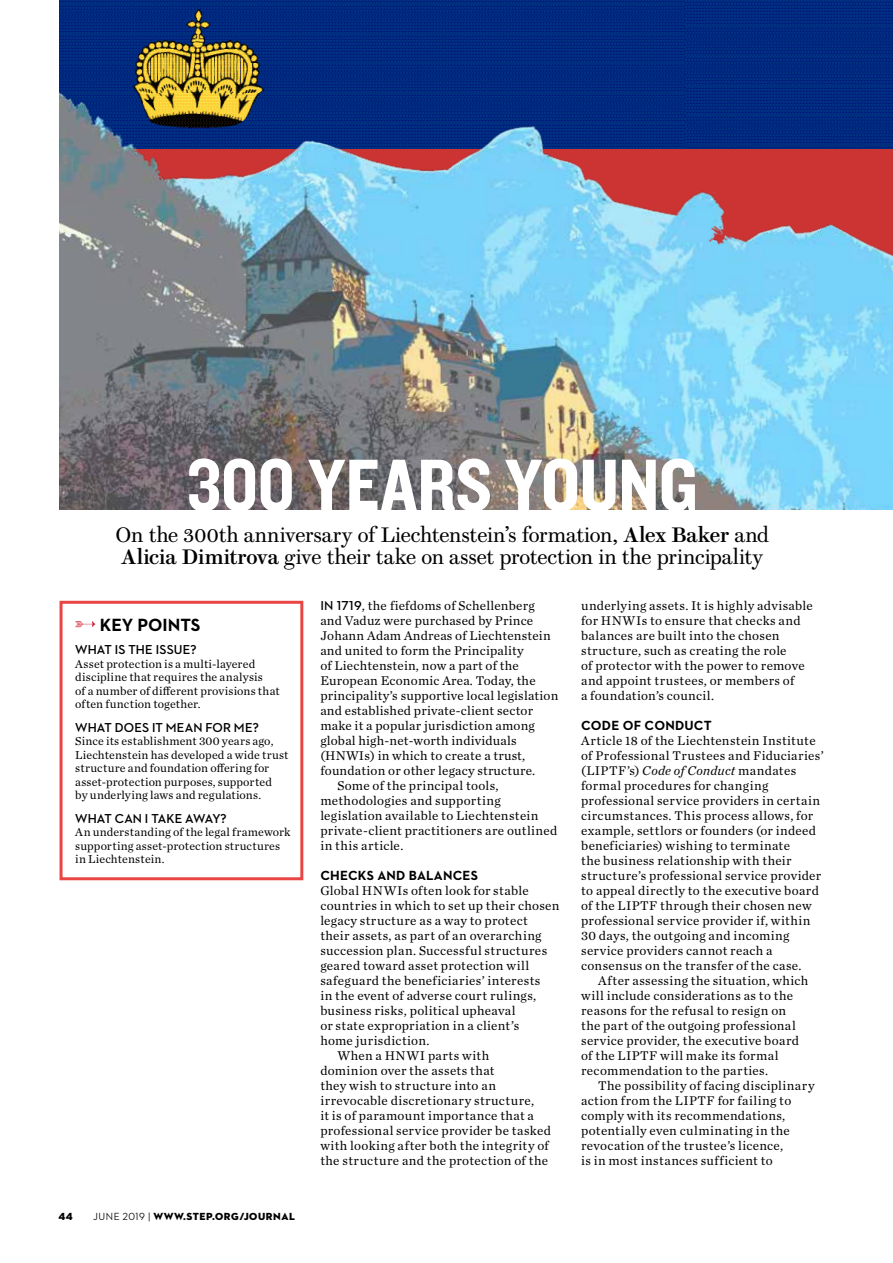
<style>
.page{position:relative;width:893px;height:1263px;background:#fff}
.page>*{position:absolute;margin:0;border:0;box-sizing:border-box;transform-origin:0 0}
.t1{font:75.9px "Knockout HTF50 Welterweight";letter-spacing:-.01em;color:#fff}
.t2{font:21px/22.5px "Brunel Text";letter-spacing:-.005em;color:#000}
.t3{font:700 18px "Neutraface 2 Text";color:#000}
.t4{font:700 13.5px "Neutraface 2 Text";letter-spacing:.015em;color:#000}
.t5{font:13.2px/15px "Chronicle Text G1";letter-spacing:.02em;color:#000}
.t6{font:700 13.2px "Neutraface 2 Display";letter-spacing:.005em;color:#000}
.t7{font:12px/13.5px "Chronicle Text G1";letter-spacing:.015em;color:#000}
.t8{font:10.5px "Neutraface 2 Display Titling";letter-spacing:.05em;color:#000}
.s1{font-weight:500}
.s2{font-family:"Neutraface 2 Display";font-weight:500}
.s3{font-family:"Neutraface 2 Text";font-weight:600}
.s4{font-style:italic}
</style>
<div class="page">
<img style="left:685px;top:0;width:208px;height:77px">
<img style="left:60px;top:0;width:625px;height:77px">
<img style="left:60px;top:77px;width:833px;height:433px">
<svg style="left:75px;top:621px;width:21px;height:6px"></svg>
<div style="left:60px;top:601px;width:243px;height:279px;border:3px solid #e94545"></div>
<h1 class="t1" style="left:187px;top:445px;width:513px">300 YEARS YOUNG</h1>
<h2 class="t2" style="left:115px;top:524px;width:655px">On the 300th anniversary of Liechtenstein’s formation, <span class="s1">Alex Baker</span> and<br><span class="s1">Alicia Dimitrova</span> give their take on asset protection in the principality</h2>
<h3 class="t3" style="left:100px;top:613px;width:102px">KEY POINTS</h3>
<p class="t6" style="left:75px;top:642px;width:123px">WHAT IS THE ISSUE?</p>
<p class="t7" style="left:75px;top:656px;width:206px">Asset protection is a multi-layered discipline that requires the analysis<br>of a number of different provisions that often function together.</p>
<p class="t6" style="left:75px;top:720px;width:185px">WHAT DOES IT MEAN FOR ME?</p>
<p class="t7" style="left:75px;top:734px;width:215px">Since its establishment 300 years ago, Liechtenstein has developed a wide trust structure and foundation offering for asset-protection purposes, supported<br>by underlying laws and regulations.</p>
<p class="t6" style="left:75px;top:811px;width:153px">WHAT CAN I TAKE AWAY?</p>
<p class="t7" style="left:75px;top:825px;width:217px">An understanding of the legal framework supporting asset-protection structures in Liechtenstein.</p>
<p class="t8" style="left:58px;top:1210px;width:16px">44</p>
<p class="t8" style="left:93px;top:1210px;width:203px"><span class="s2">JUNE 2019 |</span> WWW.STEP.ORG/JOURNAL</p>
<p class="t5" style="left:320px;top:597px;width:216px"><span class="s3">IN 1719</span>, the fiefdoms of Schellenberg</p>
<p class="t5" style="left:320px;top:612px;width:214px">and Vaduz were purchased by Prince</p>
<p class="t5" style="left:320px;top:627px;width:232px">Johann Adam Andreas of Liechtenstein</p>
<p class="t5" style="left:320px;top:642px;width:205px">and united to form the Principality</p>
<p class="t5" style="left:320px;top:657px;width:200px">of Liechtenstein, now a part of the</p>
<p class="t5" style="left:320px;top:672px;width:217px">European Economic Area. Today, the</p>
<p class="t5" style="left:320px;top:687px;width:240px">principality’s supportive local legislation</p>
<p class="t5" style="left:320px;top:702px;width:214px">and established private-client sector</p>
<p class="t5" style="left:320px;top:717px;width:216px">make it a popular jurisdiction among</p>
<p class="t5" style="left:320px;top:732px;width:198px">global high-net-worth individuals</p>
<p class="t5" style="left:320px;top:747px;width:206px">(HNWIs) in which to create a trust,</p>
<p class="t5" style="left:320px;top:762px;width:216px">foundation or other legacy structure.</p>
<p class="t5" style="left:337px;top:777px;width:163px">Some of the principal tools,</p>
<p class="t5" style="left:320px;top:792px;width:182px">methodologies and supporting</p>
<p class="t5" style="left:320px;top:807px;width:220px">legislation available to Liechtenstein</p>
<p class="t5" style="left:320px;top:822px;width:239px">private-client practitioners are outlined</p>
<p class="t5" style="left:320px;top:837px;width:85px">in this article.</p>
<p class="t4" style="left:320px;top:867px;width:159px">CHECKS AND BALANCES</p>
<p class="t5" style="left:320px;top:882px;width:210px">Global HNWIs often look for stable</p>
<p class="t5" style="left:320px;top:897px;width:241px">countries in which to set up their chosen</p>
<p class="t5" style="left:320px;top:912px;width:209px">legacy structure as a way to protect</p>
<p class="t5" style="left:320px;top:927px;width:223px">their assets, as part of an overarching</p>
<p class="t5" style="left:320px;top:942px;width:228px">succession plan. Successful structures</p>
<p class="t5" style="left:320px;top:957px;width:210px">geared toward asset protection will</p>
<p class="t5" style="left:320px;top:972px;width:222px">safeguard the beneficiaries’ interests</p>
<p class="t5" style="left:320px;top:987px;width:217px">in the event of adverse court rulings,</p>
<p class="t5" style="left:320px;top:1002px;width:197px">business risks, political upheaval</p>
<p class="t5" style="left:320px;top:1017px;width:200px">or state expropriation in a client’s</p>
<p class="t5" style="left:320px;top:1032px;width:111px">home jurisdiction.</p>
<p class="t5" style="left:337px;top:1047px;width:153px">When a HNWI parts with</p>
<p class="t5" style="left:320px;top:1062px;width:176px">dominion over the assets that</p>
<p class="t5" style="left:320px;top:1077px;width:177px">they wish to structure into an</p>
<p class="t5" style="left:320px;top:1092px;width:215px">irrevocable discretionary structure,</p>
<p class="t5" style="left:320px;top:1107px;width:215px">it is of paramount importance that a</p>
<p class="t5" style="left:320px;top:1122px;width:232px">professional service provider be tasked</p>
<p class="t5" style="left:320px;top:1137px;width:230px">with looking after both the integrity of</p>
<p class="t5" style="left:320px;top:1152px;width:229px">the structure and the protection of the</p>
<p class="t5" style="left:581px;top:597px;width:233px">underlying assets. It is highly advisable for HNWIs to ensure that checks and balances are built into the chosen structure, such as creating the role<br>of protector with the power to remove and appoint trustees, or members of<br>a foundation’s council.</p>
<p class="t4" style="left:581px;top:717px;width:132px">CODE OF CONDUCT</p>
<p class="t5" style="left:581px;top:732px;width:244px">Article 18 of the Liechtenstein Institute of Professional Trustees and Fiduciaries’ (LIPTF’s) <span class="s4">Code of Conduct</span> mandates formal procedures for changing professional service providers in certain circumstances. This process allows, for example, settlors or founders (or indeed beneficiaries) wishing to terminate<br>the business relationship with their structure’s professional service provider to appeal directly to the executive board of the LIPTF through their chosen new professional service provider if, within 30 days, the outgoing and incoming service providers cannot reach a consensus on the transfer of the case.</p>
<p class="t5" style="left:581px;top:972px;width:229px;text-indent:17px">After assessing the situation, which will include considerations as to the reasons for the refusal to resign on the part of the outgoing professional service provider, the executive board of the LIPTF will make its formal recommendation to the parties.</p>
<p class="t5" style="left:581px;top:1077px;width:235px;text-indent:17px">The possibility of facing disciplinary action from the LIPTF for failing to comply with its recommendations, potentially even culminating in the revocation of the trustee’s licence,<br>is in most instances sufficient to</p>
</div>
